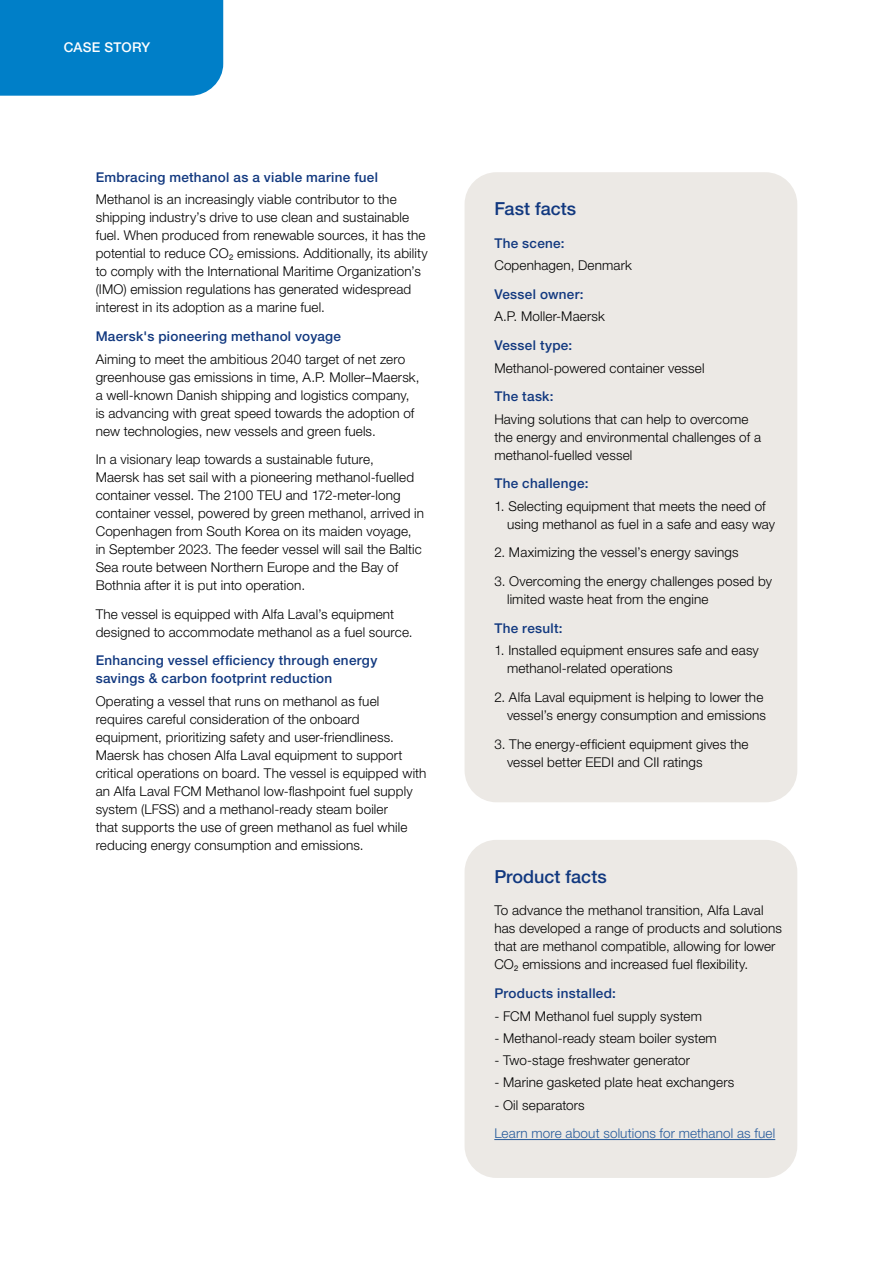
<style>
.page{position:relative;width:893px;height:1263px;background:#fff}
.page>*{position:absolute;margin:0;border:0;box-sizing:border-box;transform-origin:0 0}
.t1{font:500 18px "Helvetica Neue LT Std";color:#11387f}
.t2{font:300 13.5px/18px "Helvetica Neue LT Std";letter-spacing:.01em;color:#000}
.t3{font:500 13.5px/18px "Helvetica Neue LT Std";letter-spacing:.02em;color:#11387f}
.t4{font:300 13.5px "Helvetica Neue LT Std";letter-spacing:.01em;color:#275b9b}
.t5{font:500 13.5px "Helvetica Neue LT Std";letter-spacing:.015em;color:#fff}
</style>
<div class="page">
<div style="left:0;top:0;width:223px;height:96px;background:#007fc8"></div>
<div style="left:64px;top:43px;width:89px;height:14px;background:#007fc8"></div>
<div style="left:465px;top:172px;width:332px;height:630px;background:#ece9e5;border-radius:32px"></div>
<div style="left:465px;top:840px;width:332px;height:338px;background:#ece9e5;border-radius:32px"></div>
<hr style="left:494px;top:1139px;width:281px;height:1px;background:#275b9b">
<p class="t5" style="left:64px;top:39px;width:88px">CASE STORY</p>
<p class="t3" style="left:96px;top:168px;width:284px">Embracing methanol as a viable marine fuel</p>
<p class="t2" style="left:96px;top:190px;width:333px">Methanol is an increasingly viable contributor to the shipping industry’s drive to use clean and sustainable fuel. When produced from renewable sources, it has the potential to reduce CO<sub>2</sub> emissions. Additionally, its ability to comply with the International Maritime Organization’s (IMO) emission regulations has generated widespread interest in its adoption as a marine fuel.</p>
<p class="t3" style="left:96px;top:327px;width:247px">Maersk's pioneering methanol voyage</p>
<p class="t2" style="left:96px;top:349px;width:325px">Aiming to meet the ambitious 2040 target of net zero greenhouse gas emissions in time, A.P. Moller–Maersk, a well-known Danish shipping and logistics company, is advancing with great speed towards the adoption of new technologies, new vessels and green fuels.</p>
<p class="t2" style="left:96px;top:450px;width:330px">In a visionary leap towards a sustainable future,<br>Maersk has set sail with a pioneering methanol-fuelled container vessel. The 2100 TEU and 172-meter-long container vessel, powered by green methanol, arrived in Copenhagen from South Korea on its maiden voyage, in September 2023. The feeder vessel will sail the Baltic Sea route between Northern Europe and the Bay of Bothnia after it is put into operation.</p>
<p class="t2" style="left:96px;top:605px;width:318px">The vessel is equipped with Alfa Laval’s equipment designed to accommodate methanol as a fuel source.</p>
<p class="t3" style="left:96px;top:651px;width:283px">Enhancing vessel efficiency through energy savings &amp; carbon footprint reduction</p>
<p class="t2" style="left:96px;top:692px;width:332px">Operating a vessel that runs on methanol as fuel requires careful consideration of the onboard equipment, prioritizing safety and user-friendliness.<br>Maersk has chosen Alfa Laval equipment to support critical operations on board. The vessel is equipped with an Alfa Laval FCM Methanol low-flashpoint fuel supply system (LFSS) and a methanol-ready steam boiler<br>that supports the use of green methanol as fuel while reducing energy consumption and emissions.</p>
<h1 class="t1" style="left:494px;top:198px;width:83px">Fast facts</h1>
<p class="t3" style="left:494px;top:234px;width:72px">The scene:</p>
<p class="t2" style="left:494px;top:256px;width:139px">Copenhagen, Denmark</p>
<p class="t3" style="left:494px;top:285px;width:91px">Vessel owner:</p>
<p class="t2" style="left:494px;top:307px;width:112px">A.P. Moller-Maersk</p>
<p class="t3" style="left:494px;top:336px;width:80px">Vessel type:</p>
<p class="t2" style="left:494px;top:358px;width:212px">Methanol-powered container vessel</p>
<p class="t3" style="left:494px;top:387px;width:61px">The task:</p>
<p class="t2" style="left:494px;top:410px;width:268px">Having solutions that can help to overcome the energy and environmental challenges of a methanol-fuelled vessel</p>
<p class="t3" style="left:494px;top:474px;width:96px">The challenge:</p>
<p class="t2" style="left:507px;top:497px;width:270px;text-indent:-13px">1. Selecting equipment that meets the need of using methanol as fuel in a safe and easy way</p>
<p class="t2" style="left:494px;top:543px;width:246px">2. Maximizing the vessel’s energy savings</p>
<p class="t2" style="left:507px;top:572px;width:266px;text-indent:-13px">3. Overcoming the energy challenges posed by limited waste heat from the engine</p>
<p class="t3" style="left:494px;top:619px;width:70px">The result:</p>
<p class="t2" style="left:507px;top:641px;width:253px;text-indent:-13px">1. Installed equipment ensures safe and easy methanol-related operations</p>
<p class="t2" style="left:494px;top:688px;width:273px;text-align:right">2. Alfa Laval equipment is helping to lower the vessel’s energy consumption and emissions</p>
<p class="t2" style="left:507px;top:734px;width:243px;text-indent:-13px">3. The energy-efficient equipment gives the vessel better EEDI and CII ratings</p>
<h1 class="t1" style="left:494px;top:865px;width:114px">Product facts</h1>
<p class="t2" style="left:494px;top:901px;width:289px">To advance the methanol transition, Alfa Laval has developed a range of products and solutions that are methanol compatible, allowing for lower CO<sub>2</sub> emissions and increased fuel flexibility.</p>
<p class="t3" style="left:494px;top:984px;width:123px">Products installed:</p>
<p class="t2" style="left:494px;top:1006px;width:209px">- FCM Methanol fuel supply system</p>
<p class="t2" style="left:494px;top:1029px;width:224px">- Methanol-ready steam boiler system</p>
<p class="t2" style="left:494px;top:1051px;width:197px">- Two-stage freshwater generator</p>
<p class="t2" style="left:494px;top:1073px;width:242px">- Marine gasketed plate heat exchangers</p>
<p class="t2" style="left:494px;top:1095px;width:92px">- Oil separators</p>
<p class="t4" style="left:494px;top:1125px;width:282px">Learn more about solutions for methanol as fuel</p>
</div>
